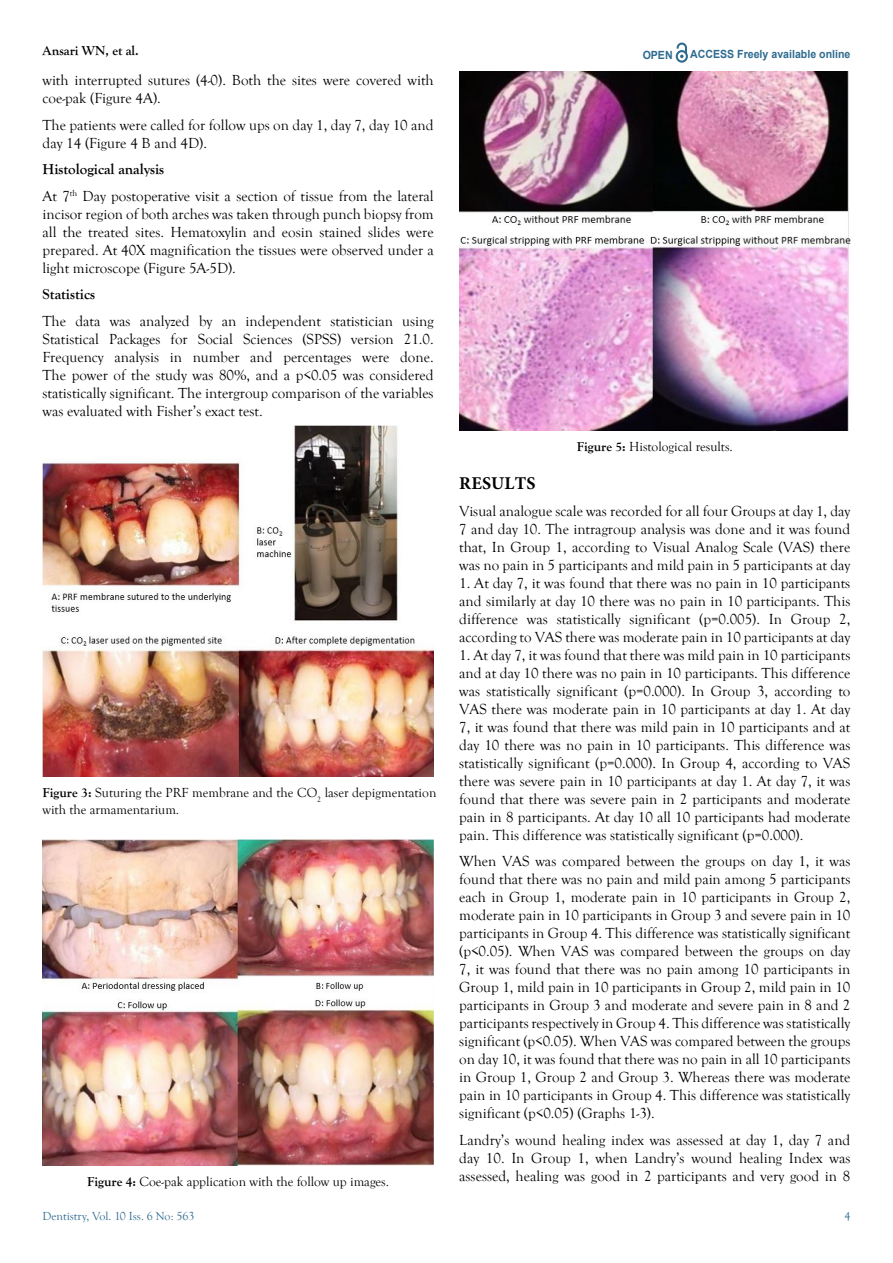
<style>
.page{position:relative;width:893px;height:1263px;background:#fff}
.page>*{position:absolute;margin:0;border:0;box-sizing:border-box;transform-origin:0 0}
.t1{font:700 18px "Minion Pro";letter-spacing:.01em;color:#000}
.t2{font:15px/18px "Goudy Old Style T";color:#000;text-align:justify}
.t3{font:700 15px "Goudy Old Style T";color:#000}
.t4{font:13.5px/16.2px "Goudy Old Style T";color:#000}
.t5{font:700 13.5px "Goudy Old Style T";color:#000}
.t6{font:12px "Goudy Old Style T";color:#2d6a8f}
.t7{font:700 11.25px "Arial";color:#2e6b8f;scale:.94 1}
.s1{font-weight:700}
</style>
<div class="page">
<svg style="left:676px;top:43px;width:12px;height:20px"></svg>
<img style="left:43px;top:426px;width:391px;height:351px">
<img style="left:459px;top:72px;width:392px;height:358px">
<img style="left:43px;top:840px;width:391px;height:325px">
<p class="t5" style="left:43px;top:43px;width:98px">Ansari WN, et al.</p>
<p class="t7" style="left:643px;top:47px;width:33px">OPEN</p>
<p class="t7" style="left:690px;top:46px;width:172px">ACCESS Freely available online</p>
<p class="t2" style="left:43px;top:71px;width:393px">with interrupted sutures (4-0). Both the sites were covered with coe-pak (Figure 4A).</p>
<p class="t2" style="left:43px;top:116px;width:393px">The patients were called for follow ups on day 1, day 7, day 10 and day 14 (Figure 4 B and 4D).</p>
<p class="t2" style="left:43px;top:156px;width:393px;line-height:26.5px"><span class="s1">Histological analysis<br></span>At 7<sup>th</sup> Day postoperative visit a section of tissue from the lateral</p>
<p class="t2" style="left:43px;top:205px;width:393px">incisor region of both arches was taken through punch biopsy from all the treated sites. Hematoxylin and eosin stained slides were prepared. At 40X magnification the tissues were observed under a light microscope (Figure 5A-5D).</p>
<p class="t3" style="left:43px;top:286px;width:54px">Statistics</p>
<p class="t2" style="left:43px;top:312px;width:393px">The data was analyzed by an independent statistician using Statistical Packages for Social Sciences (SPSS) version 21.0.<br>Frequency analysis in number and percentages were done.<br>The power of the study was 80%, and a p&lt;0.05 was considered statistically significant. The intergroup comparison of the variables was evaluated with Fisher’s exact test.</p>
<p class="t4" style="left:43px;top:785px;width:395px"><span class="s1">Figure 3:</span> Suturing the PRF membrane and the CO<sub>2</sub> laser depigmentation with the armamentarium.</p>
<p class="t4" style="left:87px;top:1173px;width:303px"><span class="s1">Figure 4:</span> Coe-pak application with the follow up images.</p>
<p class="t4" style="left:577px;top:439px;width:157px"><span class="s1">Figure 5:</span> Histological results.</p>
<p class="t1" style="left:459px;top:471px;width:78px">RESULTS</p>
<p class="t2" style="left:459px;top:502px;width:393px">Visual analogue scale was recorded for all four Groups at day 1, day 7 and day 10. The intragroup analysis was done and it was found that, In Group 1, according to Visual Analog Scale (VAS) there was no pain in 5 participants and mild pain in 5 participants at day</p>
<p class="t2" style="left:459px;top:574px;width:393px">1. At day 7, it was found that there was no pain in 10 participants and similarly at day 10 there was no pain in 10 participants. This difference was statistically significant (p=0.005). In Group 2, according to VAS there was moderate pain in 10 participants at day</p>
<p class="t2" style="left:459px;top:646px;width:393px">1. At day 7, it was found that there was mild pain in 10 participants and at day 10 there was no pain in 10 participants. This difference was statistically significant (p=0.000). In Group 3, according to VAS there was moderate pain in 10 participants at day 1. At day 7, it was found that there was mild pain in 10 participants and at day 10 there was no pain in 10 participants. This difference was statistically significant (p=0.000). In Group 4, according to VAS there was severe pain in 10 participants at day 1. At day 7, it was found that there was severe pain in 2 participants and moderate pain in 8 participants. At day 10 all 10 participants had moderate pain. This difference was statistically significant (p=0.000).</p>
<p class="t2" style="left:459px;top:853px;width:393px">When VAS was compared between the groups on day 1, it was found that there was no pain and mild pain among 5 participants each in Group 1, moderate pain in 10 participants in Group 2, moderate pain in 10 participants in Group 3 and severe pain in 10 participants in Group 4. This difference was statistically significant (p&lt;0.05). When VAS was compared between the groups on day 7, it was found that there was no pain among 10 participants in Group 1, mild pain in 10 participants in Group 2, mild pain in 10 participants in Group 3 and moderate and severe pain in 8 and 2 participants respectively in Group 4. This difference was statistically significant (p&lt;0.05). When VAS was compared between the groups on day 10, it was found that there was no pain in all 10 participants in Group 1, Group 2 and Group 3. Whereas there was moderate pain in 10 participants in Group 4. This difference was statistically significant (p&lt;0.05) (Graphs 1-3).</p>
<p class="t2" style="left:459px;top:1131px;width:393px">Landry’s wound healing index was assessed at day 1, day 7 and day 10. In Group 1, when Landry’s wound healing Index was assessed, healing was good in 2 participants and very good in 8</p>
<p class="t6" style="left:43px;top:1210px;width:154px">Dentistry, Vol. 10 Iss. 6 No: 563</p>
<p class="t6" style="left:844px;top:1210px;width:7px">4</p>
</div>
